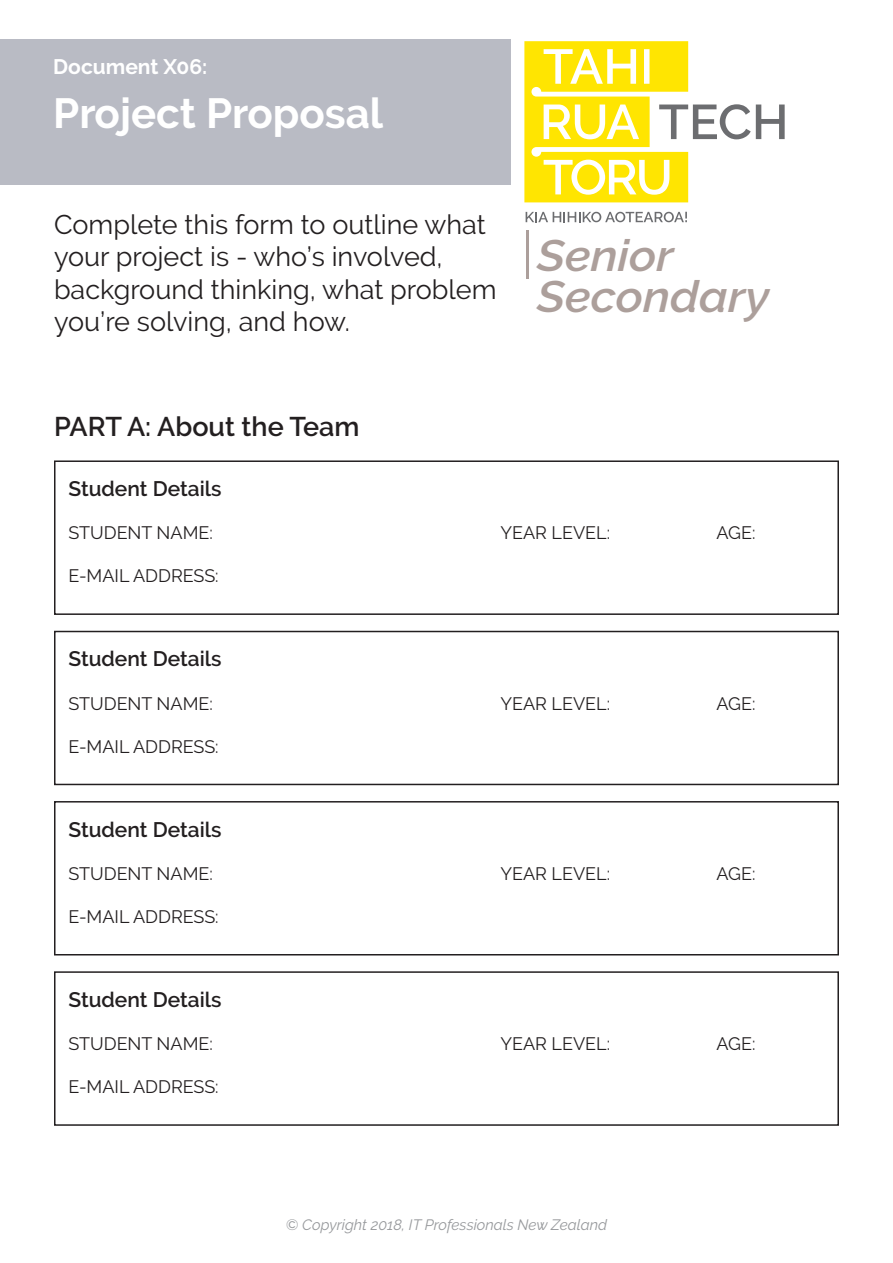
<style>
.page{position:relative;width:893px;height:1263px;background:#fff}
.page>*{position:absolute;margin:0;border:0;box-sizing:border-box;transform-origin:0 0}
.t1{font:italic 600 43.95px/40.5px "Raleway";color:#ac9f9b;scale:1.07 1}
.t2{font:700 42px "Raleway";color:#fff}
.t3{font:27px/32.4px "Raleway";color:#231f20}
.t4{font:600 27px "Raleway";color:#231f20}
.t5{font:600 21px "Raleway";color:#231f20}
.t6{font:700 21px "Raleway";color:#fff}
.t7{font:18px "Raleway";color:#231f20}
.t8{font:italic 15px "Raleway";color:#97999c}
</style>
<div class="page">
<div style="left:54px;top:460px;width:785px;height:155px;border:2px solid #231f20"></div>
<div style="left:54px;top:631px;width:785px;height:154px;border:2px solid #231f20"></div>
<div style="left:54px;top:801px;width:785px;height:154px;border:2px solid #231f20"></div>
<div style="left:54px;top:971px;width:785px;height:155px;border:2px solid #231f20"></div>
<div style="left:0;top:39px;width:510px;height:146px;background:#b9bbc4"></div>
<svg style="left:524px;top:41px;width:261px;height:161px"></svg>
<svg style="left:526px;top:212px;width:161px;height:10px"></svg>
<hr style="left:527px;top:231px;width:2px;height:48px;background:#ac9f9b">
<p class="t6" style="left:53px;top:55px;width:156px">Document X06:</p>
<p class="t2" style="left:53px;top:89px;width:331px">Project Proposal</p>
<p class="t3" style="left:54px;top:208px;width:444px">Complete this form to outline what your project is - who’s involved, background thinking, what problem you’re solving, and how.</p>
<p class="t4" style="left:54px;top:411px;width:307px">PART A: About the Team</p>
<p class="t1" style="left:537px;top:236px;width:219px">Senior<br>Secondary</p>
<p class="t5" style="left:68px;top:477px;width:155px">Student Details</p>
<p class="t7" style="left:68px;top:522px;width:146px">STUDENT NAME:</p>
<p class="t7" style="left:500px;top:522px;width:111px">YEAR LEVEL:</p>
<p class="t7" style="left:716px;top:522px;width:40px">AGE:</p>
<p class="t7" style="left:68px;top:566px;width:152px">E-MAIL ADDRESS:</p>
<p class="t5" style="left:68px;top:647px;width:155px">Student Details</p>
<p class="t7" style="left:68px;top:693px;width:146px">STUDENT NAME:</p>
<p class="t7" style="left:500px;top:693px;width:111px">YEAR LEVEL:</p>
<p class="t7" style="left:716px;top:693px;width:40px">AGE:</p>
<p class="t7" style="left:68px;top:736px;width:152px">E-MAIL ADDRESS:</p>
<p class="t5" style="left:68px;top:817px;width:155px">Student Details</p>
<p class="t7" style="left:68px;top:863px;width:146px">STUDENT NAME:</p>
<p class="t7" style="left:500px;top:863px;width:111px">YEAR LEVEL:</p>
<p class="t7" style="left:716px;top:863px;width:40px">AGE:</p>
<p class="t7" style="left:68px;top:906px;width:152px">E-MAIL ADDRESS:</p>
<p class="t5" style="left:68px;top:987px;width:155px">Student Details</p>
<p class="t7" style="left:68px;top:1033px;width:146px">STUDENT NAME:</p>
<p class="t7" style="left:500px;top:1033px;width:111px">YEAR LEVEL:</p>
<p class="t7" style="left:716px;top:1033px;width:40px">AGE:</p>
<p class="t7" style="left:68px;top:1076px;width:152px">E-MAIL ADDRESS:</p>
<p class="t8" style="left:286px;top:1216px;width:323px">© Copyright 2018, IT Professionals New Zealand</p>
</div>
